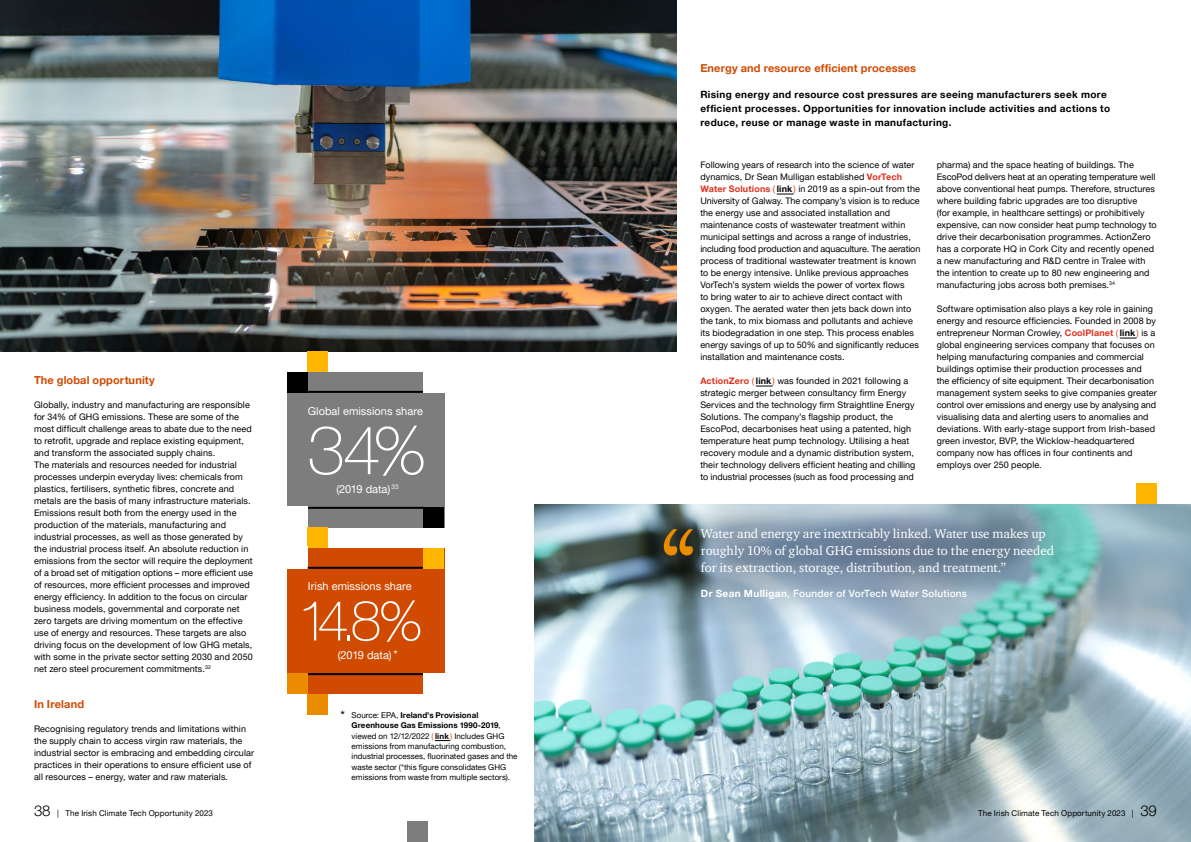
<style>
.page{position:relative;width:1191px;height:842px;background:#fff}
.page>*{position:absolute;margin:0;border:0;box-sizing:border-box;transform-origin:0 0}
.t1{font:97px "ITC Charter Com";color:#eb8c00}
.t2{font:100 68px "Helvetica Neue LT Pro";color:#fff}
.t3{font:100 56px "Helvetica Neue LT Pro";color:#fff}
.t4{font:13px/17px "ITC Charter Com";letter-spacing:-.005em;color:#fff}
.t5{font:700 11px "Helvetica Neue LT Pro";letter-spacing:.01em;color:#d04a02}
.t6{font:11px "Helvetica Neue LT Pro";letter-spacing:.005em;color:#fff}
.t7{font:700 10px/14px "Helvetica Neue LT Pro";letter-spacing:.035em;color:#000}
.t8{font:500 10px "Helvetica Neue LT Pro";letter-spacing:.025em;color:#fff}
.t9{font:9px/12px "Helvetica Neue LT Pro";letter-spacing:.01em;color:#000}
.t10{font:8px/10.3px "Helvetica Neue LT Pro";color:#000}
.s1{font-weight:700;color:#e0301e}
.s2{color:#d04a02}
.s3{font-weight:700}
.s4{font-weight:300;font-size:15px}
.s5{font-size:12.2px}
.s6{font-size:13px}
</style>
<div class="page">
<img style="left:0;top:0;width:677px;height:352px">
<img style="left:534px;top:504px;width:657px;height:338px">
<div style="left:666px;top:480px;width:430px;height:150px;background:#212537;opacity:.75"></div>
<div style="left:531px;top:439px;width:660px;height:65px;background:#fff"></div>
<svg style="left:776px;top:194px;width:17px;height:1px"></svg>
<svg style="left:756px;top:386px;width:16px;height:1px"></svg>
<svg style="left:1119px;top:338px;width:17px;height:1px"></svg>
<div style="left:1136px;top:483px;width:20px;height:21px;background:#ffb600"></div>
<div style="left:407px;top:821px;width:21px;height:21px;background:#7d7d7d"></div>
<div style="left:287px;top:372px;width:157px;height:155px;background:#7d7d7d"></div>
<hr style="left:308px;top:391px;width:116px;height:2px;background:#000">
<hr style="left:308px;top:507px;width:116px;height:2px;background:#000">
<div style="left:287px;top:372px;width:21px;height:21px;background:#000"></div>
<div style="left:308px;top:352px;width:20px;height:20px;background:#ffb600"></div>
<div style="left:423px;top:368px;width:23px;height:25px;background:#fff"></div>
<div style="left:285px;top:507px;width:23px;height:22px;background:#fff"></div>
<div style="left:423px;top:507px;width:21px;height:20px;background:#000"></div>
<div style="left:308px;top:527px;width:20px;height:21px;background:#ffb600"></div>
<div style="left:287px;top:548px;width:157px;height:146px;background:#d04a02"></div>
<div style="left:285px;top:546px;width:23px;height:23px;background:#fff"></div>
<hr style="left:308px;top:567px;width:119px;height:2px;background:#000">
<hr style="left:308px;top:673px;width:116px;height:2px;background:#000">
<div style="left:423px;top:548px;width:21px;height:21px;background:#ffb600"></div>
<div style="left:423px;top:673px;width:23px;height:22px;background:#fff"></div>
<div style="left:287px;top:673px;width:21px;height:21px;background:#eb8c00"></div>
<svg style="left:435px;top:740px;width:15px;height:1px"></svg>
<div style="left:308px;top:694px;width:20px;height:20px;background:#eb8c00"></div>
<p class="t5" style="left:700px;top:61px;width:217px">Energy and resource efficient processes</p>
<p class="t7" style="left:700px;top:87px;width:411px">Rising energy and resource cost pressures are seeing manufacturers seek more efficient processes. Opportunities for innovation include activities and actions to reduce, reuse or manage waste in manufacturing.</p>
<p class="t9" style="left:936px;top:159px;width:221px">pharma) and the space heating of buildings. The EscoPod delivers heat at an operating temperature well above conventional heat pumps. Therefore, structures where building fabric upgrades are too disruptive<br>(for example, in healthcare settings) or prohibitively expensive, can now consider heat pump technology to drive their decarbonisation programmes. ActionZero has a corporate HQ in Cork City and recently opened a new manufacturing and R&amp;D centre in Tralee with the intention to create up to 80 new engineering and manufacturing jobs across both premises.<sup>34</sup></p>
<p class="t9" style="left:936px;top:303px;width:221px">Software optimisation also plays a key role in gaining energy and resource efficiencies. Founded in 2008 by entrepreneur Norman Crowley, <span class="s1">CoolPlanet</span> <span class="s2">(</span> <span class="s3">link</span><span class="s2">)</span> is a global engineering services company that focuses on helping manufacturing companies and commercial buildings optimise their production processes and<br>the efficiency of site equipment. Their decarbonisation management system seeks to give companies greater control over emissions and energy use by analysing and visualising data and alerting users to anomalies and deviations. With early-stage support from Irish-based green investor, BVP, the Wicklow-headquartered company now has offices in four continents and employs over 250 people.</p>
<p class="t9" style="left:700px;top:159px;width:221px">Following years of research into the science of water dynamics, Dr Sean Mulligan established <span class="s1">VorTech Water Solutions</span> <span class="s2">(</span> <span class="s3">link</span><span class="s2">)</span> in 2019 as a spin-out from the University of Galway. The company’s vision is to reduce the energy use and associated installation and maintenance costs of wastewater treatment within municipal settings and across a range of industries, including food production and aquaculture. The aeration process of traditional wastewater treatment is known to be energy intensive. Unlike previous approaches VorTech’s system wields the power of vortex flows<br>to bring water to air to achieve direct contact with oxygen. The aerated water then jets back down into the tank, to mix biomass and pollutants and achieve its biodegradation in one step. This process enables energy savings of up to 50% and significantly reduces installation and maintenance costs.</p>
<p class="t9" style="left:700px;top:375px;width:217px"><span class="s1">ActionZero</span> <span class="s2">(</span> <span class="s3">link</span><span class="s2">)</span> was founded in 2021 following a strategic merger between consultancy firm Energy Services and the technology firm Straightline Energy Solutions. The company’s flagship product, the EscoPod, decarbonises heat using a patented, high temperature heat pump technology. Utilising a heat recovery module and a dynamic distribution system, their technology delivers efficient heating and chilling to industrial processes (such as food processing and</p>
<p class="t5" style="left:34px;top:373px;width:122px">The global opportunity</p>
<p class="t9" style="left:34px;top:399px;width:220px">Globally, industry and manufacturing are responsible for 34% of GHG emissions. These are some of the most difficult challenge areas to abate due to the need to retrofit, upgrade and replace existing equipment, and transform the associated supply chains.<br>The materials and resources needed for industrial processes underpin everyday lives: chemicals from plastics, fertilisers, synthetic fibres, concrete and metals are the basis of many infrastructure materials.<br>Emissions result both from the energy used in the production of the materials, manufacturing and industrial processes, as well as those generated by the industrial process itself. An absolute reduction in emissions from the sector will require the deployment of a broad set of mitigation options – more efficient use of resources, more efficient processes and improved energy efficiency. In addition to the focus on circular business models, governmental and corporate net zero targets are driving momentum on the effective use of energy and resources. These targets are also driving focus on the development of low GHG metals, with some in the private sector setting 2030 and 2050 net zero steel procurement commitments.<sup>32</sup></p>
<p class="t5" style="left:34px;top:697px;width:52px">In Ireland</p>
<p class="t9" style="left:34px;top:723px;width:221px">Recognising regulatory trends and limitations within the supply chain to access virgin raw materials, the industrial sector is embracing and embedding circular practices in their operations to ensure efficient use of all resources – energy, water and raw materials.</p>
<p class="t10" style="left:34px;top:808px;width:180px"><span class="s4">38</span> | The Irish Climate Tech Opportunity 2023</p>
<p class="t10" style="left:978px;top:808px;width:180px">The Irish Climate Tech Opportunity 2023 | <span class="s4">39</span></p>
<p class="t6" style="left:308px;top:404px;width:117px">Global emissions share</p>
<h2 class="t2" style="left:307px;top:410px;width:120px">34%</h2>
<p class="t6" style="left:336px;top:482px;width:64px">(2019 data) <sup>33</sup></p>
<h3 class="t4" style="left:701px;top:525px;width:355px">Water and energy are inextricably linked. Water use makes up roughly 10% of global GHG emissions due to the energy needed for its extraction, storage, distribution, and treatment.”</h3>
<h1 class="t1" style="left:660px;top:505px;width:37px">‘‘</h1>
<p class="t6" style="left:308px;top:580px;width:105px">Irish emissions share</p>
<h3 class="t3" style="left:298px;top:587px;width:126px">14.8%</h3>
<p class="t6" style="left:338px;top:648px;width:62px">(2019 data) <span class="s5">*</span></p>
<p class="t8" style="left:701px;top:588px;width:268px"><span class="s3">Dr Sean Mulligan</span>, Founder of VorTech Water Solutions</p>
<p class="t10" style="left:351px;top:710px;width:167px;text-indent:-11px"><span class="s6">*</span> Source: EPA, <span class="s3">Ireland’s Provisional Greenhouse Gas Emissions 1990-2019</span>, viewed on 12/12/2022 <span class="s2">(</span> <span class="s3">link</span><span class="s2">)</span> Includes GHG emissions from manufacturing combustion, industrial processes, fluorinated gases and the waste sector (*this figure consolidates GHG emissions from waste from multiple sectors).</p>
</div>
